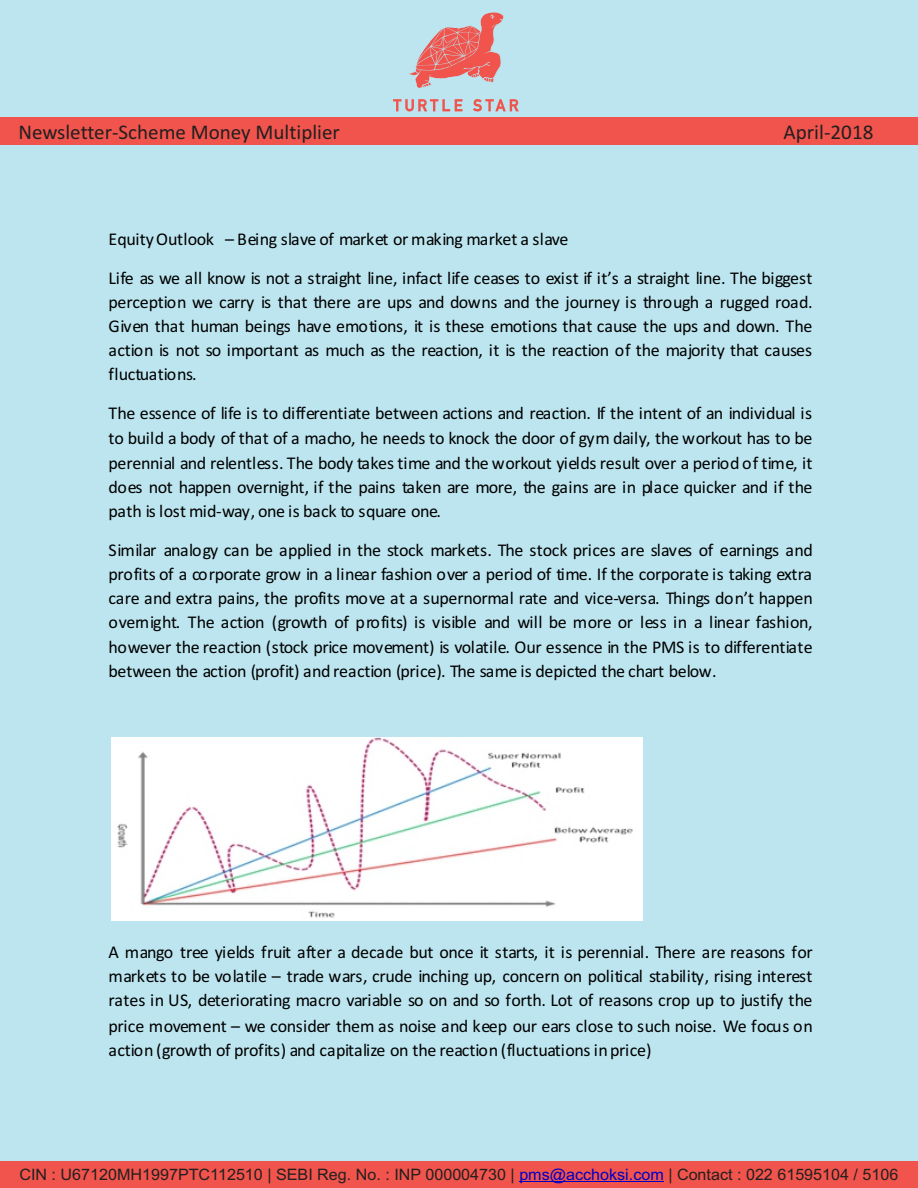
<style>
.page{position:relative;width:918px;height:1188px;background:#bce5ef}
.page>*{position:absolute;margin:0;border:0;box-sizing:border-box;transform-origin:0 0}
.t1{font:21px "Calibri";color:#231f20}
.t2{font:18px/24.5px "Calibri";letter-spacing:-.015em;color:#000;text-align:justify}
.t3{font:15.75px "Arial";color:#231f20}
.s1{color:#0000c4}
</style>
<div class="page">
<svg style="left:408px;top:12px;width:96px;height:76px"></svg>
<svg style="left:393px;top:99px;width:69px;height:12px"></svg>
<svg style="left:473px;top:99px;width:46px;height:12px"></svg>
<div style="left:0;top:1161px;width:918px;height:27px;background:#f0544c"></div>
<hr style="left:519px;top:1181px;width:145px;height:1px;background:#0000c4">
<div style="left:0;top:117px;width:918px;height:28px;background:#f0544c"></div>
<img style="left:111px;top:738px;width:532px;height:183px">
<p class="t1" style="left:18px;top:123px;width:323px">Newsletter-Scheme Money Multiplier</p>
<p class="t1" style="left:783px;top:123px;width:92px">April-2018</p>
<p class="t2" style="left:108px;top:221px;width:706px;line-height:39px">EquityOutlook – Being slave of market ormaking market a slave<br>Life as we all know is not a straight line, infact life ceases to exist if it’s a straight line. The biggest</p>
<p class="t2" style="left:108px;top:291px;width:706px;line-height:24px">perception we carry is that there are ups and downs and the journey is through a rugged road.<br>Given that human beings have emotions, it is these emotions that cause the ups and down. The action is not so important as much as the reaction, it is the reaction of the majority that causes fluctuations.</p>
<p class="t2" style="left:108px;top:402px;width:706px">The essence of life is to differentiate between actions and reaction. If the intent of an individual is to build a body of that of a macho, he needs to knock the door of gym daily, the workout has to be perennial and relentless. The body takes time and the workout yields result over a period of time, it does not happen overnight, if the pains taken are more, the gains are in place quicker and if the path is lost mid-way, one is back to square one.</p>
<p class="t2" style="left:108px;top:539px;width:706px">Similar analogy can be applied in the stock markets. The stock prices are slaves of earnings and profits of a corporate grow in a linear fashion over a period of time. If the corporate is taking extra care and extra pains, the profits move at a supernormal rate and vice-versa. Things don’t happen overnight. The action (growth of profits) is visible and will be more or less in a linear fashion, however the reaction (stock price movement) is volatile. Our essence in the PMS is to differentiate between the action (profit) and reaction (price). The same is depicted the chart below.</p>
<p class="t2" style="left:108px;top:942px;width:706px">A mango tree yields fruit after a decade but once it starts, it is perennial. There are reasons for markets to be volatile – trade wars, crude inching up, concern on political stability, rising interest rates in US, deteriorating macro variable so on and so forth. Lot of reasons crop up to justify the price movement – we consider them as noise and keep our ears close to such noise. We focus on action (growth of profits) and capitalize on the reaction (fluctuations in price)</p>
<p class="t3" style="left:19px;top:1168px;width:881px">CIN : U67120MH1997PTC112510 | SEBI Reg. No. : INP 000004730 | <span class="s1">pms@acchoksi.com</span> | Contact : 022 61595104 / 5106</p>
</div>
